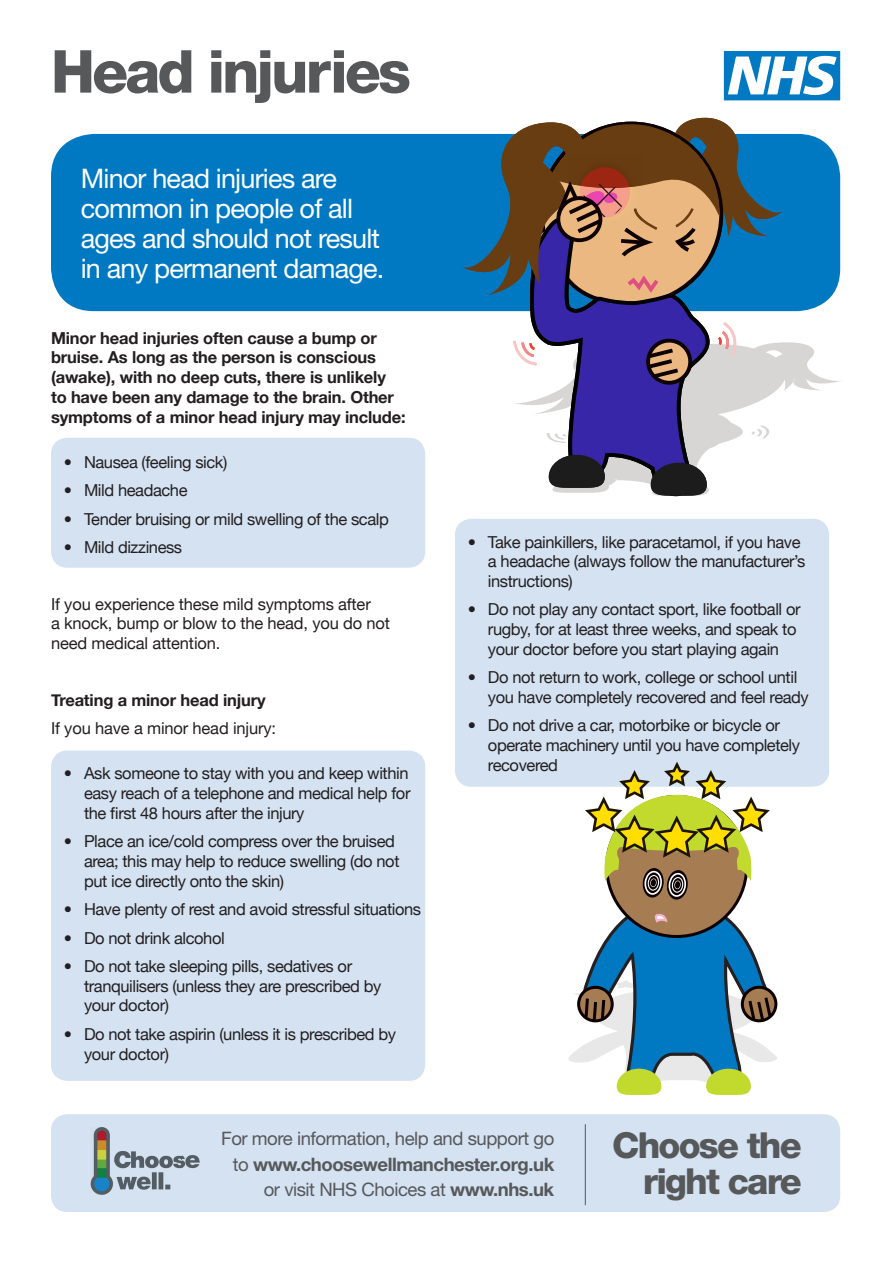
<style>
.page{position:relative;width:893px;height:1263px;background:#fff}
.page>*{position:absolute;margin:0;border:0;box-sizing:border-box;transform-origin:0 0}
.t1{font:800 59.25px "Helvetica Neue LT Std";letter-spacing:-.05em;color:#57585a}
.t2{font:800 35.85px/36px "Helvetica Neue LT Std";letter-spacing:-.05em;color:#57585a;text-align:right}
.t3{font:27px/30px "Helvetica Neue LT Std";letter-spacing:-.03em;color:#fff}
.t4{font:18.6px/25.3px "Helvetica Neue LT Std";letter-spacing:-.025em;color:#57585a;text-align:right}
.t5{font:16.5px/19.8px "Helvetica Neue";letter-spacing:-.025em;color:#231f20}
.t6{font:700 16.5px/19.8px "Helvetica Neue";letter-spacing:-.01em;color:#231f20}
.s1{font-weight:700}
</style>
<div class="page">
<svg style="left:724px;top:51px;width:116px;height:49px"></svg>
<div style="left:51px;top:1114px;width:789px;height:98px;background:#d4e2f2;border-radius:16px"></div>
<img style="left:90px;top:1127px;width:110px;height:68px">
<hr style="left:585px;top:1124px;width:1px;height:81px;background:#57585a">
<div style="left:51px;top:750px;width:374px;height:331px;background:#d4e2f2;border-radius:16px"></div>
<div style="left:51px;top:134px;width:789px;height:177px;background:#0079c2;border-radius:43px"></div>
<div style="left:455px;top:519px;width:374px;height:268px;background:#d4e2f2;border-radius:16px"></div>
<div style="left:51px;top:438px;width:374px;height:130px;background:#d4e2f2;border-radius:16px"></div>
<svg style="left:563px;top:762px;width:219px;height:333px"></svg>
<svg style="left:514px;top:340px;width:326px;height:102px"></svg>
<svg style="left:513px;top:341px;width:17px;height:24px"></svg>
<svg style="left:710px;top:311px;width:14px;height:137px;fill:#d8d6d4"></svg>
<svg style="left:530px;top:306px;width:180px;height:187px;fill:#3826a8"></svg>
<svg style="left:646px;top:338px;width:46px;height:47px"></svg>
<svg style="left:549px;top:455px;width:56px;height:34px"></svg>
<svg style="left:651px;top:463px;width:56px;height:34px"></svg>
<svg style="left:718px;top:322px;width:18px;height:33px"></svg>
<svg style="left:462px;top:117px;width:320px;height:189px"></svg>
<p class="t1" style="left:51px;top:36px;width:361px">Head injuries</p>
<p class="t3" style="left:81px;top:163px;width:305px">Minor head injuries are common in people of all ages and should not result in any permanent damage.</p>
<p class="t6" style="left:51px;top:327px;width:356px">Minor head injuries often cause a bump or bruise. As long as the person is conscious (awake), with no deep cuts, there is unlikely to have been any damage to the brain. Other symptoms of a minor head injury may include:</p>
<p class="t5" style="left:64px;top:451px;width:165px">• Nausea (feeling sick)</p>
<p class="t5" style="left:64px;top:479px;width:125px">• Mild headache</p>
<p class="t5" style="left:64px;top:508px;width:327px">• Tender bruising or mild swelling of the scalp</p>
<p class="t5" style="left:64px;top:536px;width:120px">• Mild dizziness</p>
<p class="t5" style="left:51px;top:593px;width:341px">If you experience these mild symptoms after<br>a knock, bump or blow to the head, you do not need medical attention.</p>
<p class="t6" style="left:51px;top:689px;width:216px">Treating a minor head injury</p>
<p class="t5" style="left:51px;top:717px;width:227px">If you have a minor head injury:</p>
<p class="t5" style="left:84px;top:762px;width:328px;text-align:justify;text-indent:-20px">• Ask someone to stay with you and keep within easy reach of a telephone and medical help for the first 48 hours after the injury</p>
<p class="t5" style="left:84px;top:830px;width:317px;text-indent:-20px">• Place an ice/cold compress over the bruised area; this may help to reduce swelling (do not put ice directly onto the skin)</p>
<p class="t5" style="left:64px;top:898px;width:359px">• Have plenty of rest and avoid stressful situations</p>
<p class="t5" style="left:64px;top:927px;width:162px">• Do not drink alcohol</p>
<p class="t5" style="left:84px;top:955px;width:299px;text-indent:-20px">• Do not take sleeping pills, sedatives or tranquilisers (unless they are prescribed by your doctor)</p>
<p class="t5" style="left:84px;top:1023px;width:314px;text-indent:-20px">• Do not take aspirin (unless it is prescribed by your doctor)</p>
<p class="t5" style="left:488px;top:531px;width:319px;text-indent:-20px">• Take painkillers, like paracetamol, if you have a headache (always follow the manufacturer’s instructions)</p>
<p class="t5" style="left:488px;top:598px;width:314px;text-indent:-20px">• Do not play any contact sport, like football or rugby, for at least three weeks, and speak to your doctor before you start playing again</p>
<p class="t5" style="left:488px;top:666px;width:322px;text-indent:-20px">• Do not return to work, college or school until you have completely recovered and feel ready</p>
<p class="t5" style="left:488px;top:714px;width:314px;text-indent:-20px">• Do not drive a car, motorbike or bicycle or operate machinery until you have completely recovered</p>
<p class="t4" style="left:221px;top:1126px;width:335px">For more information, help and support go to <span class="s1">www.choosewellmanchester.org.uk </span>or visit NHS Choices at <span class="s1">www.nhs.uk</span></p>
<h2 class="t2" style="left:612px;top:1127px;width:191px">Choose the right care</h2>
</div>
